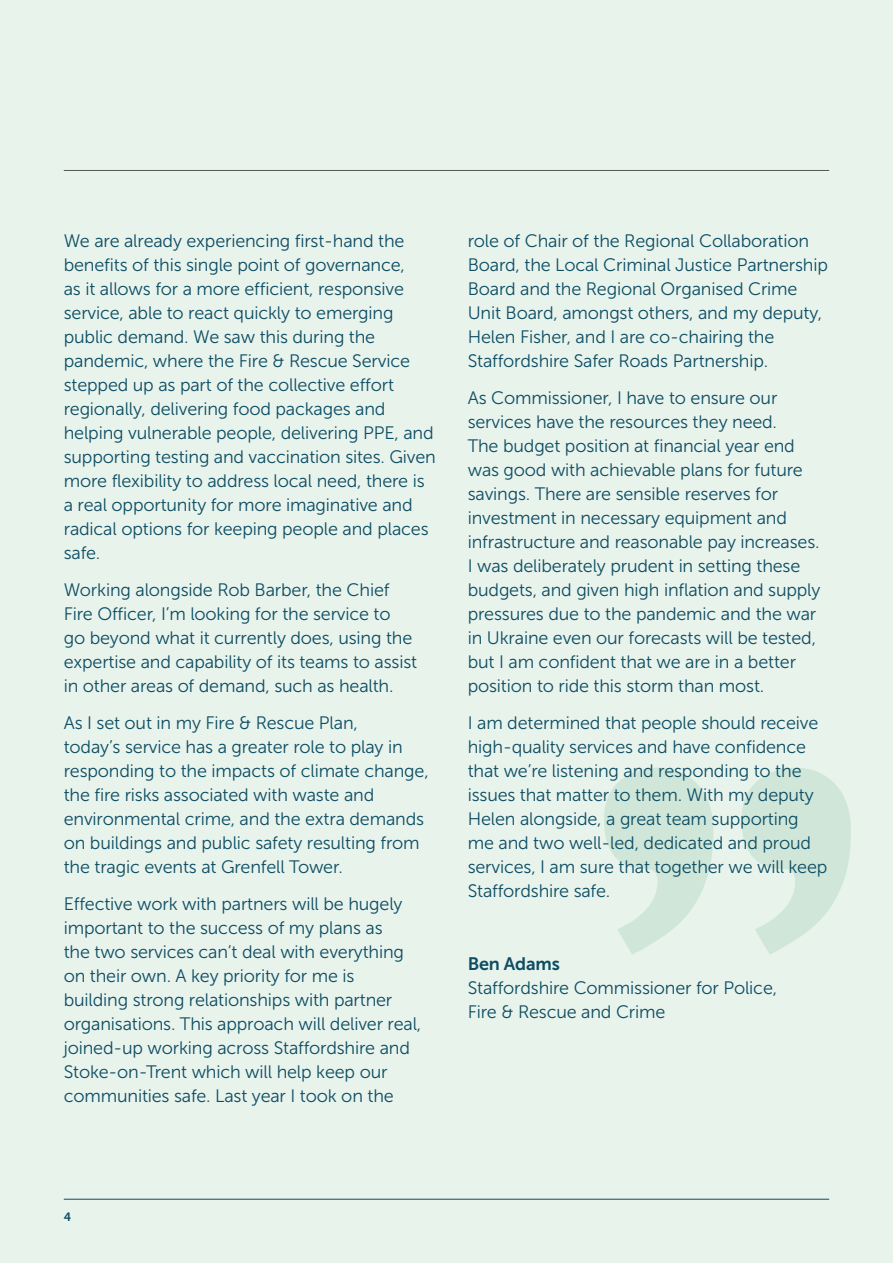
<style>
.page{position:relative;width:893px;height:1263px;background:#e8f3ec}
.page>*{position:absolute;margin:0;border:0;box-sizing:border-box;transform-origin:0 0}
.t1{font:900 531.15px "Superclarendon";color:#cfe6d8}
.t2{font:18px/24px "Museo Sans 300";letter-spacing:-.01em;color:#0d4d63}
.t3{font:18px "Museo Sans 700";letter-spacing:-.01em;color:#0d4d63}
.t4{font:12px "Museo Sans 700";color:#0d4d63}
</style>
<div class="page">
<hr style="left:64px;top:170px;width:765px;height:1px;background:#575756">
<hr style="left:64px;top:1199px;width:765px;height:1px;background:#0d4d63">
<p class="t2" style="left:64px;top:229px;width:374px">We are already experiencing first-hand the benefits of this single point of governance,<br>as it allows for a more efficient, responsive service, able to react quickly to emerging public demand. We saw this during the pandemic, where the Fire &amp; Rescue Service stepped up as part of the collective effort regionally, delivering food packages and helping vulnerable people, delivering PPE, and supporting testing and vaccination sites. Given more flexibility to address local need, there is a real opportunity for more imaginative and radical options for keeping people and places safe.</p>
<p class="t2" style="left:64px;top:578px;width:355px">Working alongside Rob Barber, the Chief Fire Officer, I’m looking for the service to<br>go beyond what it currently does, using the expertise and capability of its teams to assist in other areas of demand, such as health.</p>
<p class="t2" style="left:64px;top:711px;width:366px">As I set out in my Fire &amp; Rescue Plan,<br>today’s service has a greater role to play in responding to the impacts of climate change, the fire risks associated with waste and environmental crime, and the extra demands on buildings and public safety resulting from the tragic events at Grenfell Tower.</p>
<p class="t2" style="left:64px;top:891px;width:359px">Effective work with partners will be hugely important to the success of my plans as<br>the two services can’t deal with everything on their own. A key priority for me is building strong relationships with partner organisations. This approach will deliver real, joined-up working across Staffordshire and Stoke-on-Trent which will help keep our communities safe. Last year I took on the</p>
<p class="t2" style="left:468px;top:229px;width:362px">role of Chair of the Regional Collaboration Board, the Local Criminal Justice Partnership Board and the Regional Organised Crime Unit Board, amongst others, and my deputy, Helen Fisher, and I are co-chairing the Staffordshire Safer Roads Partnership.</p>
<p class="t2" style="left:468px;top:386px;width:354px">As Commissioner, I have to ensure our services have the resources they need.<br>The budget position at financial year end was good with achievable plans for future savings. There are sensible reserves for investment in necessary equipment and infrastructure and reasonable pay increases.<br>I was deliberately prudent in setting these budgets, and given high inflation and supply pressures due to the pandemic and the war in Ukraine even our forecasts will be tested, but I am confident that we are in a better position to ride this storm than most.</p>
<p class="t2" style="left:468px;top:711px;width:361px">I am determined that people should receive high-quality services and have confidence that we’re listening and responding to the issues that matter to them. With my deputy Helen alongside, a great team supporting me and two well-led, dedicated and proud services, I am sure that together we will keep Staffordshire safe.</p>
<h1 class="t1" style="left:584px;top:624px;width:287px">’’</h1>
<p class="t3" style="left:468px;top:954px;width:94px">Ben Adams</p>
<p class="t2" style="left:468px;top:976px;width:311px">Staffordshire Commissioner for Police,<br>Fire &amp; Rescue and Crime</p>
<p class="t4" style="left:64px;top:1210px;width:9px">4</p>
</div>
